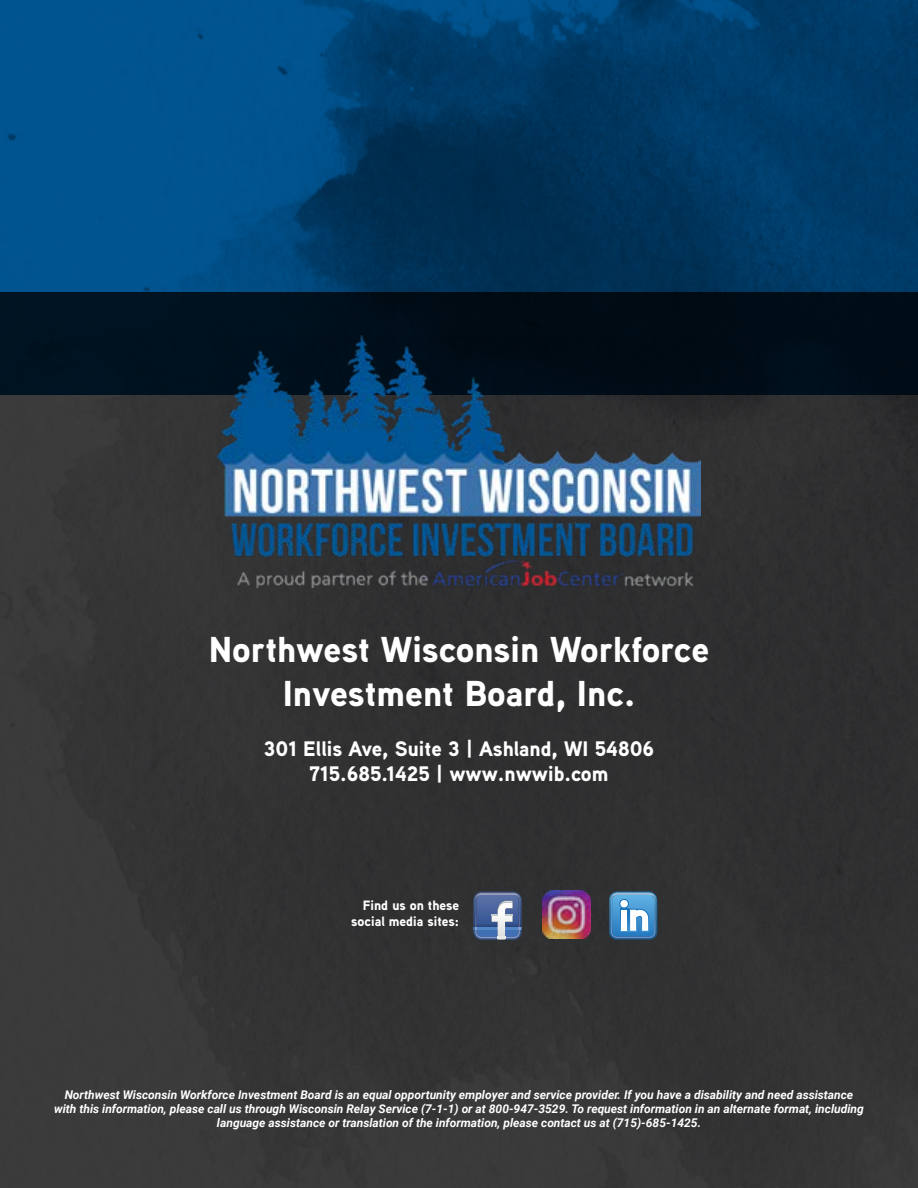
<style>
.page{position:relative;width:918px;height:1188px;background:#fff}
.page>*{position:absolute;margin:0;border:0;box-sizing:border-box;transform-origin:0 0}
.t1{font:900 36px/43.2px "Aaux Next";color:#fff;text-align:center}
.t2{font:900 21px/25.2px "Aaux Next";color:#fff;text-align:center}
.t3{font:900 13.5px/16.2px "Aaux Next";color:#fff;text-align:right}
.t4{font:italic 700 12px/14.4px "Roboto";color:#fff;text-align:center}
</style>
<div class="page">
<div style="left:0;top:292px;width:918px;height:896px;background:#323234"></div>
<img style="left:543px;top:891px;width:48px;height:48px">
<svg style="left:0;top:0;width:918px;height:394px;background:#003760"></svg>
<svg style="left:609px;top:892px;width:48px;height:48px;background:#659fcb"></svg>
<div style="left:620px;top:900px;width:8px;height:7px;background:#fff;border-radius:50%"></div>
<svg style="left:474px;top:892px;width:48px;height:48px;background:#6a81ab"></svg>
<img style="left:475px;top:893px;width:45px;height:8px">
<img style="left:218px;top:335px;width:482px;height:253px">
<h1 class="t1" style="left:209px;top:628px;width:502px">Northwest Wisconsin Workforce<br>Investment Board, Inc.</h1>
<h2 class="t2" style="left:264px;top:736px;width:392px">301 Ellis Ave, Suite 3 | Ashland, WI 54806<br>715.685.1425 | www.nwwib.com</h2>
<p class="t3" style="left:351px;top:897px;width:109px">Find us on these social media sites:</p>
<p class="t4" style="left:54px;top:1087px;width:811px">Northwest Wisconsin Workforce Investment Board is an equal opportunity employer and service provider. If you have a disability and need assistance with this information, please call us through Wisconsin Relay Service (7-1-1) or at 800-947-3529. To request information in an alternate format, including language assistance or translation of the information, please contact us at (715)-685-1425.</p>
</div>
